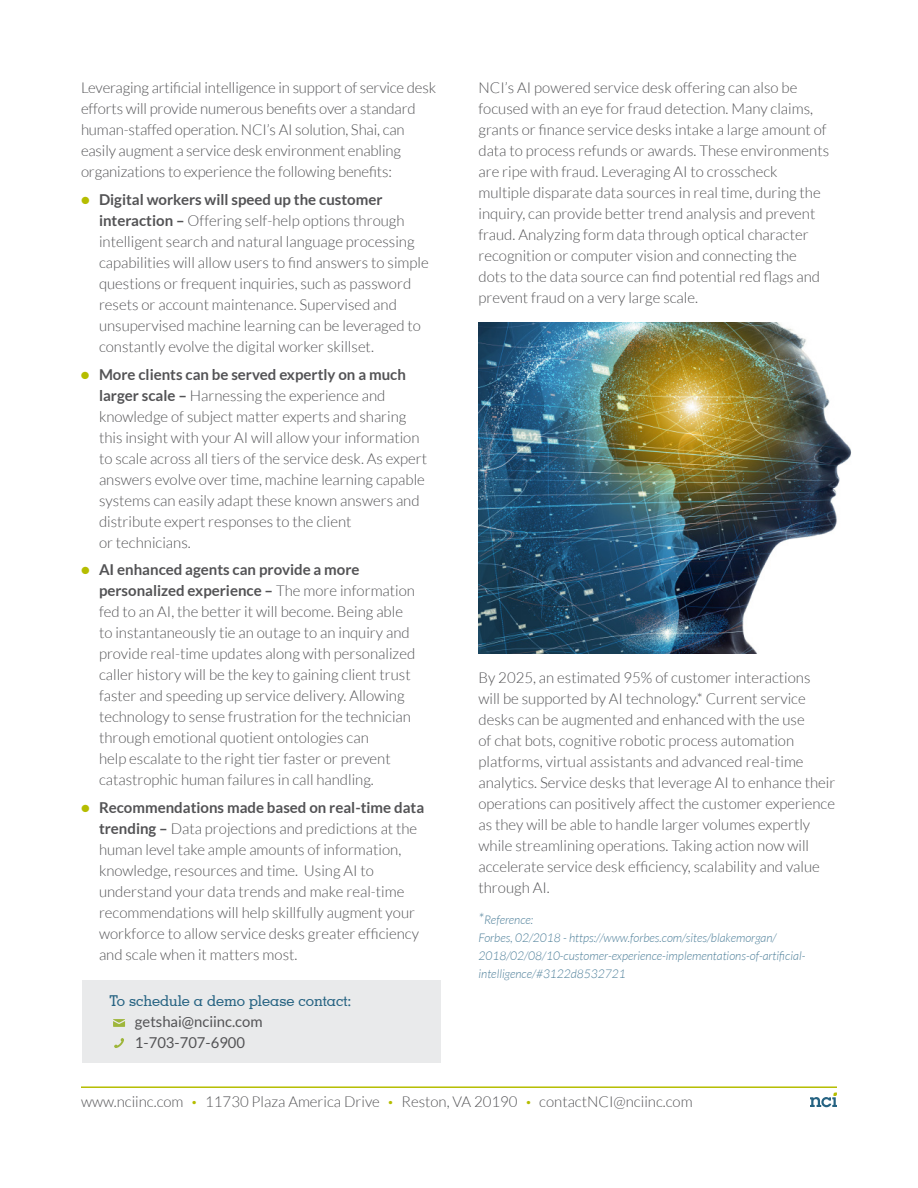
<style>
.page{position:relative;width:918px;height:1188px;background:#fff}
.page>*{position:absolute;margin:0;border:0;box-sizing:border-box;transform-origin:0 0}
.t1{font:300 15px/21px "Lato";color:#535355}
.t2{font:15px/21px "Lato";color:#535355}
.t3{font:500 15px "Geometric Slab 703 BT";color:#266382}
.t4{font:italic 300 12px/18px "Lato";color:#4d7f99}
.s1{font-weight:900;color:#b5bd00}
.s2{font-weight:700}
.s3{font-size:15px}
</style>
<div class="page">
<hr style="left:81px;top:1086px;width:756px;height:2px;background:#b5bd00">
<svg style="left:810px;top:1093px;width:27px;height:14px"></svg>
<div style="left:82px;top:980px;width:359px;height:83px;background:#e9eaeb"></div>
<svg style="left:113px;top:1019px;width:12px;height:8px"></svg>
<svg style="left:114px;top:1038px;width:10px;height:10px"></svg>
<img style="left:478px;top:323px;width:374px;height:330px">
<p class="t1" style="left:81px;top:77px;width:357px">Leveraging artificial intelligence in support of service desk efforts will provide numerous benefits over a standard human-staffed operation. NCI’s AI solution, Shai, can easily augment a service desk environment enabling organizations to experience the following benefits:</p>
<p class="t1" style="left:99px;top:189px;width:331px;text-indent:-18px"><span class="s1">•</span> <span class="s2">Digital workers will speed up the customer interaction –</span> Offering self-help options through intelligent search and natural language processing capabilities will allow users to find answers to simple questions or frequent inquiries, such as password resets or account maintenance. Supervised and unsupervised machine learning can be leveraged to constantly evolve the digital worker skillset.</p>
<p class="t1" style="left:99px;top:364px;width:330px;text-indent:-18px"><span class="s1">•</span> <span class="s2">More clients can be served expertly on a much larger scale –</span> Harnessing the experience and knowledge of subject matter experts and sharing this insight with your AI will allow your information to scale across all tiers of the service desk. As expert answers evolve over time, machine learning capable systems can easily adapt these known answers and distribute expert responses to the client<br>or technicians.</p>
<p class="t1" style="left:99px;top:560px;width:318px;text-indent:-18px"><span class="s1">•</span> <span class="s2">AI enhanced agents can provide a more personalized experience –</span> The more information fed to an AI, the better it will become. Being able to instantaneously tie an outage to an inquiry and provide real-time updates along with personalized caller history will be the key to gaining client trust faster and speeding up service delivery. Allowing technology to sense frustration for the technician through emotional quotient ontologies can<br>help escalate to the right tier faster or prevent catastrophic human failures in call handling.</p>
<p class="t1" style="left:99px;top:797px;width:327px;text-indent:-18px"><span class="s1">•</span> <span class="s2">Recommendations made based on real-time data trending –</span> Data projections and predictions at the human level take ample amounts of information, knowledge, resources and time. Using AI to understand your data trends and make real-time recommendations will help skillfully augment your workforce to allow service desks greater efficiency and scale when it matters most.</p>
<p class="t3" style="left:110px;top:991px;width:244px">To schedule a demo please contact:</p>
<p class="t2" style="left:135px;top:1011px;width:129px">getshai@nciinc.com<br>1-703-707-6900</p>
<p class="t1" style="left:478px;top:77px;width:352px">NCI’s AI powered service desk offering can also be focused with an eye for fraud detection. Many claims, grants or finance service desks intake a large amount of data to process refunds or awards. These environments are ripe with fraud. Leveraging AI to crosscheck multiple disparate data sources in real time, during the inquiry, can provide better trend analysis and prevent fraud. Analyzing form data through optical character recognition or computer vision and connecting the<br>dots to the data source can find potential red flags and prevent fraud on a very large scale.</p>
<p class="t1" style="left:478px;top:667px;width:358px">By 2025, an estimated 95% of customer interactions will be supported by AI technology.* Current service desks can be augmented and enhanced with the use<br>of chat bots, cognitive robotic process automation platforms, virtual assistants and advanced real-time analytics. Service desks that leverage AI to enhance their operations can positively affect the customer experience as they will be able to handle larger volumes expertly while streamlining operations. Taking action now will accelerate service desk efficiency, scalability and value through AI.</p>
<p class="t4" style="left:478px;top:911px;width:328px"><span class="s3">*</span>Reference:<br>Forbes, 02/2018 - https://www.forbes.com/sites/blakemorgan/ 2018/02/08/10-customer-experience-implementations-of-artificial&shy;intelligence/#3122d8532721</p>
<p class="t1" style="left:81px;top:1091px;width:613px">www.nciinc.com <span class="s1">·</span> 11730 Plaza America Drive <span class="s1">·</span> Reston, VA 20190 <span class="s1">·</span> contactNCI@nciinc.com</p>
</div>
